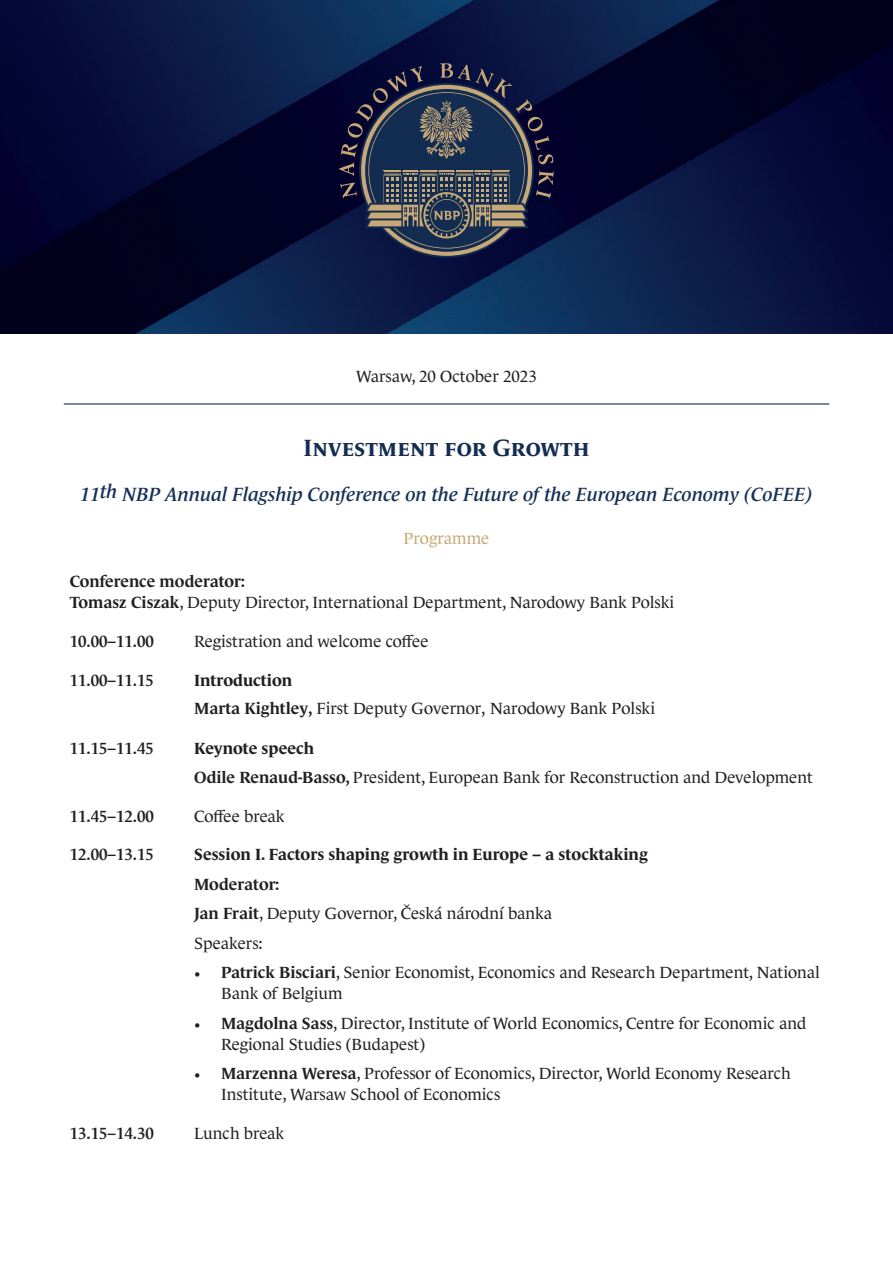
<style>
.page{position:relative;width:893px;height:1263px;background:#fff}
.page>*{position:absolute;margin:0;border:0;box-sizing:border-box;transform-origin:0 0}
.t1{font:600 expanded 24px "Le Monde Journal Pro";color:#132d52}
.t2{font:italic 600 19.5px "Le Monde Journal Pro";color:#153157}
.t3{font:16.5px/21px "Le Monde Journal Pro";color:#231f20}
.t4{font:600 16.5px "Le Monde Journal Pro";color:#231f20}
.t5{font:700 16.5px "Le Monde Journal Pro";color:#231f20}
.t6{font:16.5px "Le Monde Journal Pro";color:#c7a876}
.s1{font-weight:600;font-stretch:expanded}
.s2{font-weight:700}
.s3{font-family:"Minion Pro"}
</style>
<div class="page">
<hr style="left:64px;top:403px;width:765px;height:1px;background:#132d52">
<img style="left:0;top:0;width:893px;height:334px">
<svg style="left:339px;top:63px;width:215px;height:195px;background:#31374e"></svg>
<p class="t3" style="left:356px;top:364px;width:182px">Warsaw, 20 October 2023</p>
<h1 class="t1" style="left:303px;top:429px;width:288px">Investment for Growth</h1>
<p class="t2" style="left:80px;top:479px;width:733px">11th NBP Annual Flagship Conference on the Future of the European Economy (CoFEE)</p>
<p class="t6" style="left:404px;top:525px;width:87px">Programme</p>
<p class="t3" style="left:70px;top:570px;width:606px"><span class="s1">Conference moderator:<br>Tomasz Ciszak</span>, Deputy Director, International Department, Narodowy Bank Polski</p>
<p class="t4" style="left:70px;top:629px;width:86px">10.00–11.00</p>
<p class="t4" style="left:70px;top:667px;width:86px">11.00–11.15</p>
<p class="t3" style="left:194px;top:629px;width:236px">Registration and welcome coffee</p>
<p class="t3" style="left:194px;top:664px;width:462px;line-height:28.7px"><span class="s2">Introduction<br></span><span class="s1">Marta Kightley,</span> First Deputy Governor, Narodowy Bank Polski</p>
<p class="t3" style="left:194px;top:731px;width:620px;line-height:29.5px"><span class="s2">Keynote speech<br></span><span class="s1">Odile Renaud-Basso,</span> President, European Bank for Reconstruction and Development</p>
<p class="t3" style="left:194px;top:804px;width:92px">Coffee break</p>
<p class="t5" style="left:194px;top:842px;width:455px">Session I. Factors shaping growth in Europe – a stocktaking</p>
<p class="t3" style="left:194px;top:868px;width:359px;line-height:29.5px"><span class="s1">Moderator:<br>Jan Frait</span>, Deputy Governor, Česká národní banka<br>Speakers:</p>
<p class="t3" style="left:221px;top:960px;width:600px;text-indent:-27px"><span class="s3">•</span> <span class="s1">Patrick Bisciari</span>, Senior Economist, Economics and Research Department, National<br>Bank of Belgium</p>
<p class="t3" style="left:221px;top:1011px;width:586px;text-indent:-27px"><span class="s3">•</span> <span class="s1">Magdolna Sass</span>, Director, Institute of World Economics, Centre for Economic and<br>Regional Studies (Budapest)</p>
<p class="t3" style="left:221px;top:1061px;width:571px;text-indent:-27px"><span class="s3">•</span> <span class="s1">Marzenna Weresa</span>, Professor of Economics, Director, World Economy Research<br>Institute, Warsaw School of Economics</p>
<p class="t4" style="left:70px;top:735px;width:86px">11.15–11.45</p>
<p class="t4" style="left:70px;top:803px;width:86px">11.45–12.00</p>
<p class="t4" style="left:70px;top:842px;width:86px">12.00–13.15</p>
<p class="t4" style="left:70px;top:1120px;width:86px">13.15–14.30</p>
<p class="t3" style="left:194px;top:1121px;width:92px">Lunch break</p>
</div>
